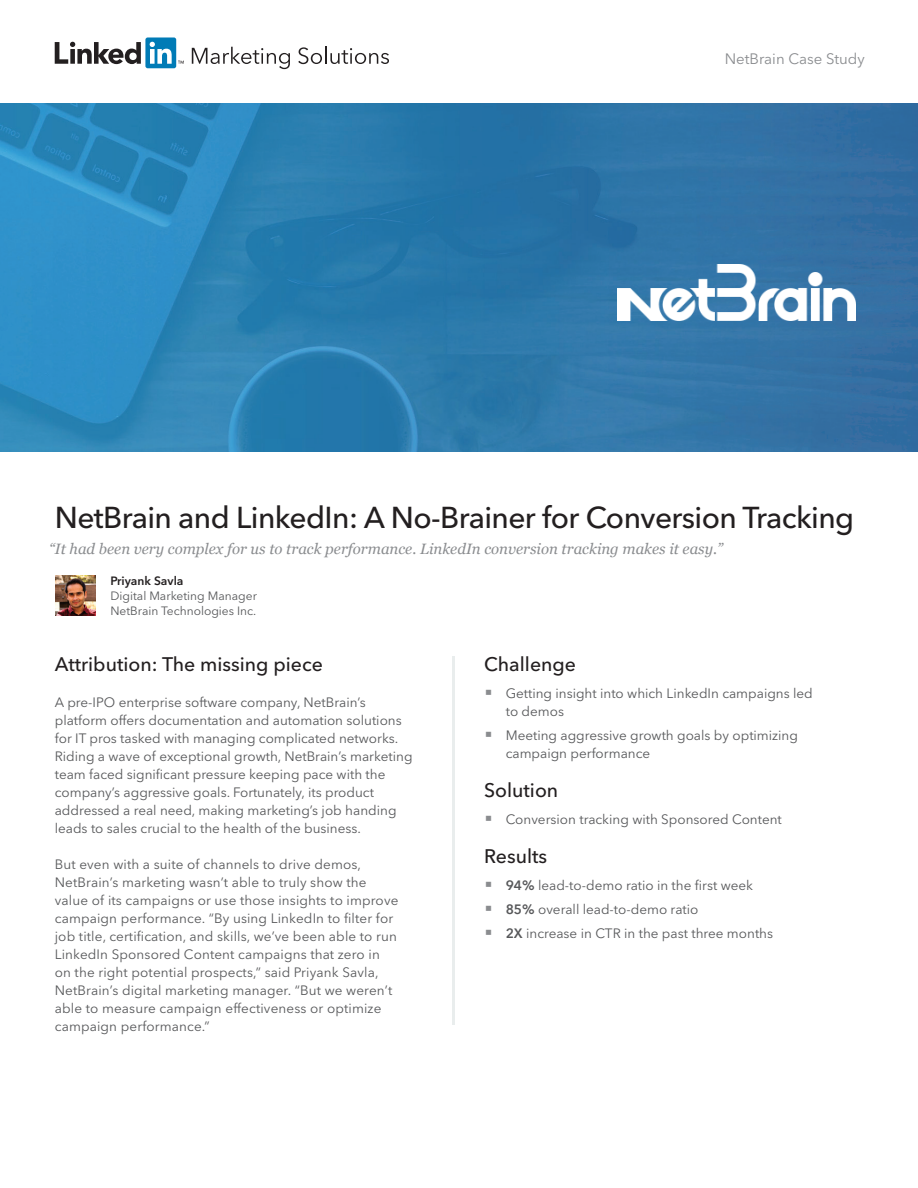
<style>
.page{position:relative;width:918px;height:1188px;background:#fff}
.page>*{position:absolute;margin:0;border:0;box-sizing:border-box;transform-origin:0 0}
.t1{font:500 30px "Avenir Next LT Pro";letter-spacing:-.02em;color:#231f20}
.t2{font:500 19.5px "Avenir Next LT Pro";color:#231f20}
.t3{font:italic 15px "Georgia";color:#8a8c8f}
.t4{font:15px "Avenir Next LT Pro";color:#8a8c8f}
.t5{font:13.5px/18px "Avenir Next LT Pro";color:#57585a}
.t6{font:12px/15px "Avenir Next LT Pro";color:#57585a}
.t7{font:600 12px "Avenir Next LT Pro";color:#231f20}
.s1{font-weight:600}
</style>
<div class="page">
<img style="left:0;top:104px;width:918px;height:347px">
<svg style="left:192px;top:47px;width:98px;height:22px"></svg>
<svg style="left:298px;top:47px;width:91px;height:17px"></svg>
<svg style="left:55px;top:37px;width:129px;height:31px"></svg>
<hr style="left:453px;top:656px;width:2px;height:368px;background:#e9eded">
<img style="left:55px;top:576px;width:40px;height:40px">
<img style="left:618px;top:265px;width:237px;height:56px">
<p class="t4" style="left:725px;top:50px;width:142px">NetBrain Case Study</p>
<h1 class="t1" style="left:55px;top:499px;width:801px">NetBrain and LinkedIn: A No-Brainer for Conversion Tracking</h1>
<p class="t3" style="left:49px;top:540px;width:675px">“It had been very complex for us to track performance. LinkedIn conversion tracking makes it easy.”</p>
<p class="t7" style="left:110px;top:573px;width:75px">Priyank Savla</p>
<p class="t6" style="left:110px;top:588px;width:148px">Digital Marketing Manager<br>NetBrain Technologies Inc.</p>
<h2 class="t2" style="left:55px;top:653px;width:270px">Attribution: The missing piece</h2>
<p class="t5" style="left:55px;top:694px;width:359px">A pre-IPO enterprise software company, NetBrain’s platform offers documentation and automation solutions for IT pros tasked with managing complicated networks.<br>Riding a wave of exceptional growth, NetBrain’s marketing team faced significant pressure keeping pace with the company’s aggressive goals. Fortunately, its product addressed a real need, making marketing’s job handing leads to sales crucial to the health of the business.</p>
<p class="t5" style="left:55px;top:856px;width:345px">But even with a suite of channels to drive demos, NetBrain’s marketing wasn’t able to truly show the value of its campaigns or use those insights to improve campaign performance. “By using LinkedIn to filter for job title, certification, and skills, we’ve been able to run LinkedIn Sponsored Content campaigns that zero in on the right potential prospects,” said Priyank Savla, NetBrain’s digital marketing manager. “But we weren’t able to measure campaign effectiveness or optimize campaign performance.”</p>
<h2 class="t2" style="left:484px;top:652px;width:93px">Challenge</h2>
<p class="t5" style="left:506px;top:684px;width:309px">Getting insight into which LinkedIn campaigns led to demos</p>
<p class="t5" style="left:506px;top:726px;width:294px">Meeting aggressive growth goals by optimizing campaign performance</p>
<h2 class="t2" style="left:484px;top:778px;width:76px">Solution</h2>
<p class="t5" style="left:506px;top:810px;width:278px">Conversion tracking with Sponsored Content</p>
<h2 class="t2" style="left:484px;top:844px;width:65px">Results</h2>
<p class="t5" style="left:506px;top:873px;width:269px;line-height:24px"><span class="s1">94%</span> lead-to-demo ratio in the first week<br><span class="s1">85%</span> overall lead-to-demo ratio<br><span class="s1">2X</span> increase in CTR in the past three months</p>
</div>
